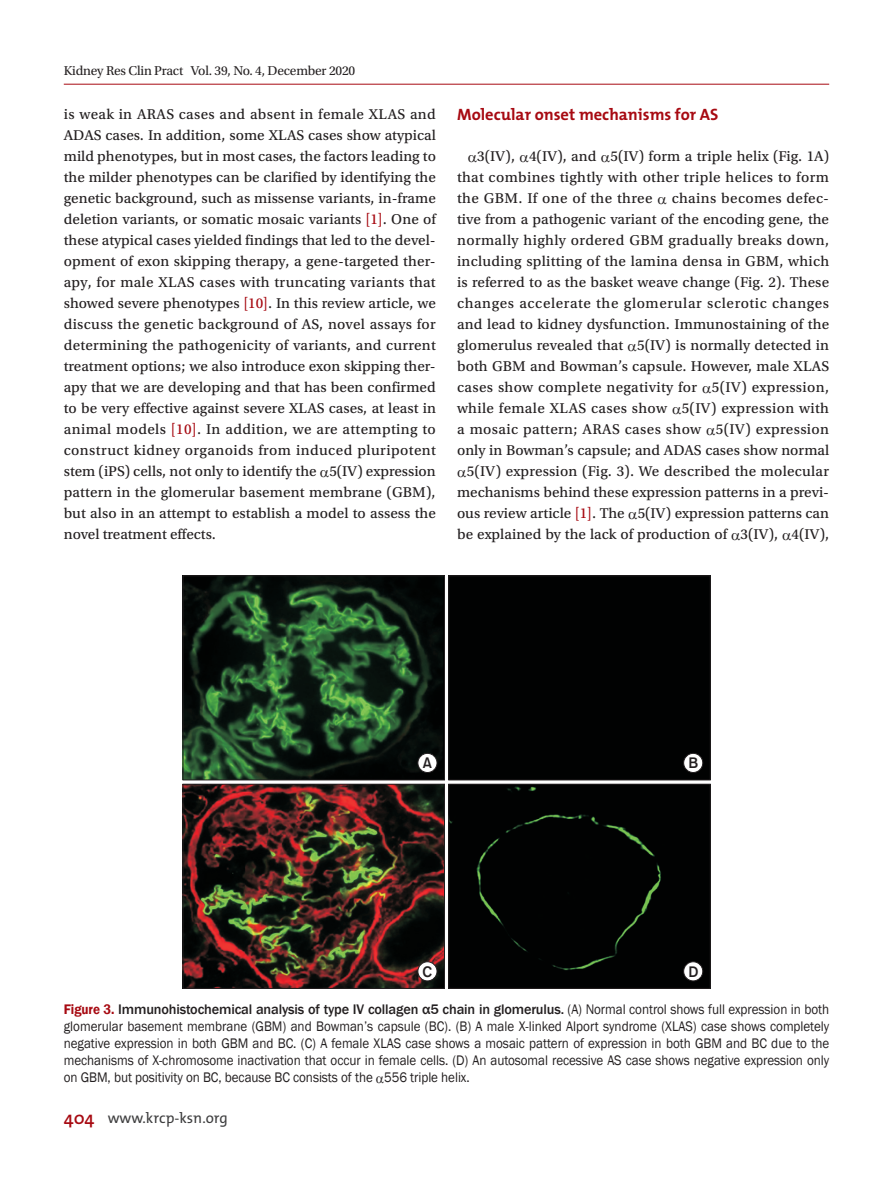
<style>
.page{position:relative;width:893px;height:1191px;background:#fff}
.page>*{position:absolute;margin:0;border:0;box-sizing:border-box;transform-origin:0 0}
.t1{font:700 16.5px "The Mix";color:#a70a12}
.t2{font:15px/21px "Utopia Std Capt";letter-spacing:.01em;color:#231f20;text-align:justify}
.t3{font:15px "The Mix";color:#3e3e3f}
.t4{font:15px "Gothic 725 BT Bold A";color:#231f20}
.t5{font:14.25px/17.1px "Franklin Gothic";letter-spacing:-.005em;color:#231f20;text-align:justify;scale:.92 1}
.t6{font:13.5px "Utopia Std";letter-spacing:-.015em;color:#231f20}
.s1{color:#a70a12}
.s2{font-weight:600;color:#a70a12}
.s3{font-weight:500}
.s4{font-weight:600;font-size:18px;color:#a70a12}
</style>
<div class="page">
<hr style="left:64px;top:84px;width:765px;height:1px;background:#a70a12">
<svg style="left:182px;top:575px;width:529px;height:414px;background:#1b1c14"></svg>
<p class="t6" style="left:64px;top:63px;width:293px">Kidney Res Clin Pract Vol. 39, No. 4, December 2020</p>
<p class="t2" style="left:64px;top:104px;width:374px">is weak in ARAS cases and absent in female XLAS and ADAS cases. In addition, some XLAS cases show atypical mild phenotypes, but in most cases, the factors leading to the milder phenotypes can be clarified by identifying the genetic background, such as missense variants, in-frame deletion variants, or somatic mosaic variants <span class="s1">[1]</span>. One of these atypical cases yielded findings that led to the devel&shy;opment of exon skipping therapy, a gene-targeted ther&shy;apy, for male XLAS cases with truncating variants that showed severe phenotypes <span class="s1">[10]</span>. In this review article, we discuss the genetic background of AS, novel assays for determining the pathogenicity of variants, and current treatment options; we also introduce exon skipping ther&shy;apy that we are developing and that has been confirmed to be very effective against severe XLAS cases, at least in animal models <span class="s1">[10]</span>. In addition, we are attempting to construct kidney organoids from induced pluripotent stem (iPS) cells, not only to identify the 5(IV) expression pattern in the glomerular basement membrane (GBM), but also in an attempt to establish a model to assess the novel treatment effects.</p>
<p class="t1" style="left:457px;top:101px;width:263px">Molecular onset mechanisms for AS</p>
<p class="t2" style="left:457px;top:146px;width:374px;text-indent:20px">3(IV), 4(IV), and 5(IV) form a triple helix (Fig. 1A) that combines tightly with other triple helices to form the GBM. If one of the three</p>
<p class="t2" style="left:457px;top:188px;width:374px;text-align:right">chains becomes defec-<br>tive from a pathogenic variant of the encoding gene, the normally highly ordered GBM gradually breaks down, including splitting of the lamina densa in GBM, which is referred to as the basket weave change (Fig. 2). These changes accelerate the glomerular sclerotic changes and lead to kidney dysfunction. Immunostaining of the glomerulus revealed that 5(IV) is normally detected in both GBM and Bowman’s capsule. However, male XLAS cases show complete negativity for 5(IV) expression, while female XLAS cases show 5(IV) expression with a mosaic pattern; ARAS cases show 5(IV) expression only in Bowman’s capsule; and ADAS cases show normal 5(IV) expression (Fig. 3). We described the molecular mechanisms behind these expression patterns in a previ&shy;ous review article <span class="s1">[1]</span>. The 5(IV) expression patterns can be explained by the lack of production of 3(IV), 4(IV),</p>
<p class="t4" style="left:423px;top:754px;width:11px">A</p>
<p class="t4" style="left:688px;top:754px;width:11px">B</p>
<p class="t4" style="left:423px;top:962px;width:11px">C</p>
<p class="t4" style="left:688px;top:962px;width:12px">D</p>
<p class="t5" style="left:64px;top:1000px;width:834px"><span class="s2">Figure 3.</span> <span class="s3">Immunohistochemical analysis of type IV collagen α5 chain in glomerulus.</span> (A) Normal control shows full expression in both glomerular basement membrane (GBM) and Bowman’s capsule (BC). (B) A male X-linked Alport syndrome (XLAS) case shows completely negative expression in both GBM and BC. (C) A female XLAS case shows a mosaic pattern of expression in both GBM and BC due to the mechanisms of X-chromosome inactivation that occur in female cells. (D) An autosomal recessive AS case shows negative expression only on GBM, but positivity on BC, because BC consists of the 556 triple helix.</p>
<p class="t3" style="left:64px;top:1105px;width:166px"><span class="s4">404</span> www.krcp-ksn.org</p>
</div>
